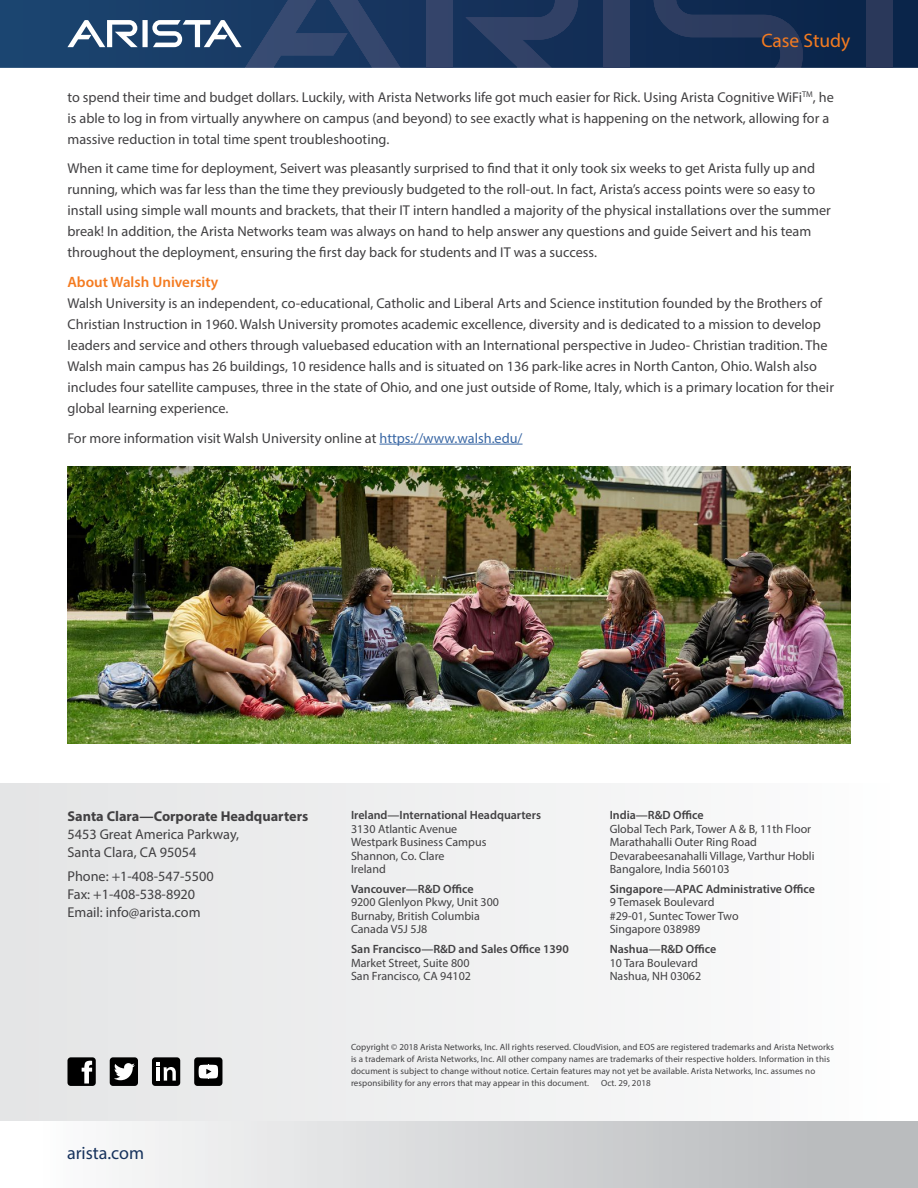
<style>
.page{position:relative;width:918px;height:1188px;background:#fff}
.page>*{position:absolute;margin:0;border:0;box-sizing:border-box;transform-origin:0 0}
.t1{font:19.5px "Myriad Pro";color:#f47b20}
.t2{font:18px "Myriad Pro";color:#16325c}
.t3{font:600 15px "Myriad Pro";color:#f47b20}
.t4{font:14.25px/21px "Myriad Pro";color:#414042}
.t5{font:700 14.25px "Myriad Pro";color:#414042}
.t6{font:12px/13.5px "Myriad Pro";color:#414042}
.t7{font:600 12px "Myriad Pro";color:#414042}
.t8{font:9px/12px "Myriad Pro";letter-spacing:.01em;color:#414042}
.s1{color:#3a68a5}
</style>
<div class="page">
<svg style="left:0;top:0;width:918px;height:68px;background:#123159"></svg>
<div style="left:426px;top:0;width:26px;height:68px;background:#34446a"></div>
<svg style="left:465px;top:0;width:113px;height:68px;background:#21375e"></svg>
<svg style="left:67px;top:0;width:333px;height:68px;background:#324f75"></svg>
<div style="left:604px;top:0;width:26px;height:68px;background:#2f3f63"></div>
<svg style="left:654px;top:0;width:149px;height:68px;background:#1a3055"></svg>
<div style="left:867px;top:0;width:26px;height:68px;background:#2a385a"></div>
<div style="left:0;top:1120px;width:918px;height:68px;background:linear-gradient(to right,#fff,#b3b5b7)"></div>
<div style="left:0;top:783px;width:918px;height:337px;background:linear-gradient(to right,#e3e4e5,#fdfefe)"></div>
<div style="left:67px;top:1057px;width:29px;height:29px;background:#000;border-radius:3px"></div>
<div style="left:110px;top:1057px;width:28px;height:29px;background:#000;border-radius:3px"></div>
<div style="left:152px;top:1057px;width:28px;height:29px;background:#000;border-radius:3px"></div>
<div style="left:194px;top:1057px;width:28px;height:29px;background:#000;border-radius:3px"></div>
<svg style="left:82px;top:1060px;width:10px;height:24px"></svg>
<svg style="left:114px;top:1063px;width:21px;height:17px"></svg>
<svg style="left:157px;top:1063px;width:19px;height:18px"></svg>
<svg style="left:199px;top:1065px;width:19px;height:14px"></svg>
<hr style="left:379px;top:444px;width:144px;height:1px;background:#3a68a5">
<img style="left:68px;top:467px;width:782px;height:276px">
<h1 class="t1" style="left:761px;top:29px;width:91px">Case Study</h1>
<p class="t4" style="left:67px;top:86px;width:768px">to spend their time and budget dollars. Luckily, with Arista Networks life got much easier for Rick. Using Arista Cognitive WiFi<sup>TM</sup>, he is able to log in from virtually anywhere on campus (and beyond) to see exactly what is happening on the network, allowing for a massive reduction in total time spent troubleshooting.</p>
<p class="t4" style="left:67px;top:158px;width:765px">When it came time for deployment, Seivert was pleasantly surprised to find that it only took six weeks to get Arista fully up and running, which was far less than the time they previously budgeted to the roll-out. In fact, Arista’s access points were so easy to install using simple wall mounts and brackets, that their IT intern handled a majority of the physical installations over the summer break! In addition, the Arista Networks team was always on hand to help answer any questions and guide Seivert and his team throughout the deployment, ensuring the first day back for students and IT was a success.</p>
<p class="t3" style="left:68px;top:272px;width:152px">About Walsh University</p>
<p class="t4" style="left:68px;top:293px;width:768px">Walsh University is an independent, co-educational, Catholic and Liberal Arts and Science institution founded by the Brothers of Christian Instruction in 1960. Walsh University promotes academic excellence, diversity and is dedicated to a mission to develop leaders and service and others through valuebased education with an International perspective in Judeo- Christian tradition. The Walsh main campus has 26 buildings, 10 residence halls and is situated on 136 park-like acres in North Canton, Ohio. Walsh also includes four satellite campuses, three in the state of Ohio, and one just outside of Rome, Italy, which is a primary location for their global learning experience.</p>
<p class="t4" style="left:68px;top:427px;width:457px">For more information visit Walsh University online at <span class="s1">https://www.walsh.edu/</span></p>
<p class="t5" style="left:68px;top:807px;width:242px">Santa Clara—Corporate Headquarters</p>
<p class="t4" style="left:68px;top:825px;width:173px;line-height:18px">5453 Great America Parkway,<br>Santa Clara, CA 95054</p>
<p class="t4" style="left:68px;top:867px;width:148px;line-height:18px">Phone: +1-408-547-5500<br>Fax: +1-408-538-8920<br>Email: info@arista.com</p>
<p class="t2" style="left:67px;top:1142px;width:79px">arista.com</p>
<p class="t7" style="left:351px;top:807px;width:192px">Ireland—International Headquarters</p>
<p class="t6" style="left:351px;top:822px;width:137px">3130 Atlantic Avenue<br>Westpark Business Campus<br>Shannon, Co. Clare<br>Ireland</p>
<p class="t7" style="left:351px;top:881px;width:124px">Vancouver—R&amp;D Office</p>
<p class="t6" style="left:351px;top:896px;width:150px">9200 Glenlyon Pkwy, Unit 300<br>Burnaby, British Columbia<br>Canada V5J 5J8</p>
<p class="t7" style="left:351px;top:942px;width:219px">San Francisco—R&amp;D and Sales Office 1390</p>
<p class="t6" style="left:351px;top:956px;width:122px">Market Street, Suite 800<br>San Francisco, CA 94102</p>
<p class="t7" style="left:610px;top:807px;width:95px">India—R&amp;D Office</p>
<p class="t6" style="left:610px;top:822px;width:206px">Global Tech Park, Tower A &amp; B, 11th Floor Marathahalli Outer Ring Road Devarabeesanahalli Village, Varthur Hobli Bangalore, India 560103</p>
<p class="t7" style="left:610px;top:881px;width:207px">Singapore—APAC Administrative Office</p>
<p class="t6" style="left:610px;top:896px;width:130px">9 Temasek Boulevard #29-01, Suntec Tower Two<br>Singapore 038989</p>
<p class="t7" style="left:610px;top:942px;width:108px">Nashua—R&amp;D Office</p>
<p class="t6" style="left:610px;top:956px;width:93px">10 Tara Boulevard<br>Nashua, NH 03062</p>
<p class="t8" style="left:351px;top:1041px;width:485px">Copyright © 2018 Arista Networks, Inc. All rights reserved. CloudVision, and EOS are registered trademarks and Arista Networks is a trademark of Arista Networks, Inc. All other company names are trademarks of their respective holders. Information in this document is subject to change without notice. Certain features may not yet be available. Arista Networks, Inc. assumes no responsibility for any errors that may appear in this document.</p>
<p class="t8" style="left:601px;top:1077px;width:51px">Oct. 29, 2018</p>
</div>
